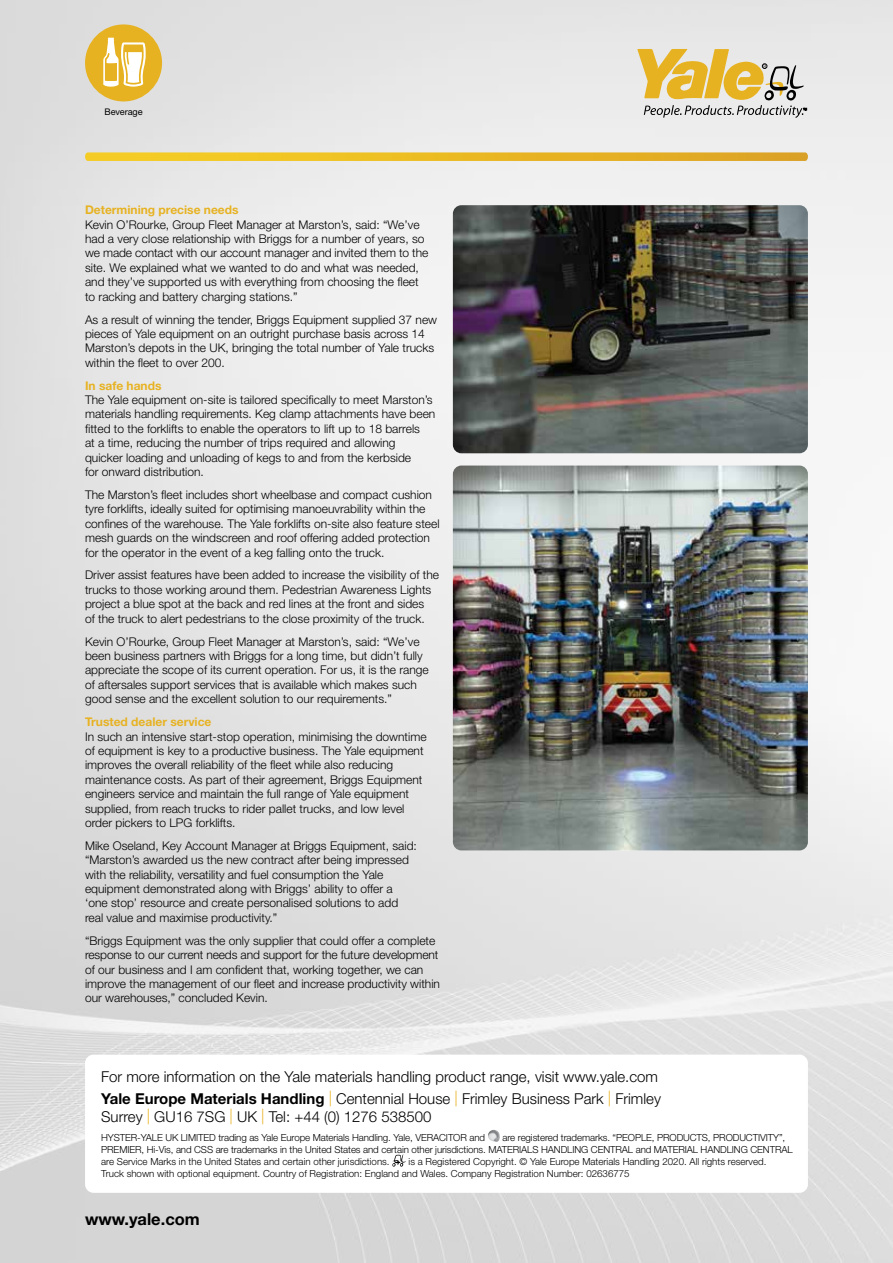
<style>
.page{position:relative;width:893px;height:1263px;background:#fff}
.page>*{position:absolute;margin:0;border:0;box-sizing:border-box;transform-origin:0 0}
.t1{font:700 16.5px "Helvetica Neue";color:#000}
.t2{font:300 15px/22.2px "Helvetica Neue";color:#000}
.t3{font:300 12px/14.4px "Helvetica Neue";color:#000}
.t4{font:700 12px "Helvetica Neue";color:#e7b222}
.t5{font:300 9.75px/12px "Helvetica Neue";letter-spacing:-.01em;color:#000}
.t6{font:9.15px "Helvetica Neue";letter-spacing:-.01em;color:#000}
.s1{font-weight:700}
.s2{font-size:21px;color:#e7b222}
</style>
<div class="page">
<img style="left:0;top:0;width:893px;height:1263px">
<svg style="left:637px;top:49px;width:170px;height:69px;background:#d9c796"></svg>
<svg style="left:85px;top:152px;width:723px;height:9px;background:#e9bc2e"></svg>
<img style="left:453px;top:465px;width:355px;height:385px">
<img style="left:453px;top:205px;width:355px;height:248px">
<div style="left:85px;top:1054px;width:723px;height:139px;background:#fff;border-radius:9px"></div>
<svg style="left:488px;top:1130px;width:12px;height:12px"></svg>
<svg style="left:392px;top:1154px;width:14px;height:13px"></svg>
<div style="left:85px;top:24px;width:77px;height:77px;background:#e7b222;border-radius:50%"></div>
<svg style="left:103px;top:38px;width:43px;height:49px"></svg>
<p class="t6" style="left:105px;top:106px;width:40px">Beverage</p>
<p class="t4" style="left:85px;top:202px;width:155px">Determining precise needs</p>
<p class="t3" style="left:85px;top:217px;width:345px">Kevin O’Rourke, Group Fleet Manager at Marston’s, said: “We’ve had a very close relationship with Briggs for a number of years, so we made contact with our account manager and invited them to the site. We explained what we wanted to do and what was needed, and they’ve supported us with everything from choosing the fleet to racking and battery charging stations.”</p>
<p class="t3" style="left:85px;top:312px;width:354px">As a result of winning the tender, Briggs Equipment supplied 37 new pieces of Yale equipment on an outright purchase basis across 14<br>Marston’s depots in the UK, bringing the total number of Yale trucks within the fleet to over 200.</p>
<p class="t4" style="left:85px;top:378px;width:78px">In safe hands</p>
<p class="t3" style="left:85px;top:392px;width:352px">The Yale equipment on-site is tailored specifically to meet Marston’s materials handling requirements. Keg clamp attachments have been fitted to the forklifts to enable the operators to lift up to 18 barrels<br>at a time, reducing the number of trips required and allowing quicker loading and unloading of kegs to and from the kerbside<br>for onward distribution.</p>
<p class="t3" style="left:85px;top:487px;width:356px">The Marston’s fleet includes short wheelbase and compact cushion tyre forklifts, ideally suited for optimising manoeuvrability within the confines of the warehouse. The Yale forklifts on-site also feature steel mesh guards on the windscreen and roof offering added protection for the operator in the event of a keg falling onto the truck.</p>
<p class="t3" style="left:85px;top:568px;width:356px">Driver assist features have been added to increase the visibility of the trucks to those working around them. Pedestrian Awareness Lights project a blue spot at the back and red lines at the front and sides<br>of the truck to alert pedestrians to the close proximity of the truck.</p>
<p class="t3" style="left:85px;top:634px;width:345px">Kevin O’Rourke, Group Fleet Manager at Marston’s, said: “We’ve been business partners with Briggs for a long time, but didn’t fully appreciate the scope of its current operation. For us, it is the range of aftersales support services that is available which makes such good sense and the excellent solution to our requirements.”</p>
<p class="t4" style="left:85px;top:714px;width:128px">Trusted dealer service</p>
<p class="t3" style="left:85px;top:729px;width:343px">In such an intensive start-stop operation, minimising the downtime of equipment is key to a productive business. The Yale equipment improves the overall reliability of the fleet while also reducing maintenance costs. As part of their agreement, Briggs Equipment engineers service and maintain the full range of Yale equipment supplied, from reach trucks to rider pallet trucks, and low level order pickers to LPG forklifts.</p>
<p class="t3" style="left:85px;top:838px;width:333px">Mike Oseland, Key Account Manager at Briggs Equipment, said: “Marston’s awarded us the new contract after being impressed with the reliability, versatility and fuel consumption the Yale equipment demonstrated along with Briggs’ ability to offer a ‘one stop’ resource and create personalised solutions to add real value and maximise productivity.”</p>
<p class="t3" style="left:85px;top:933px;width:356px">“Briggs Equipment was the only supplier that could offer a complete response to our current needs and support for the future development of our business and I am confident that, working together, we can improve the management of our fleet and increase productivity within our warehouses,” concluded Kevin.</p>
<p class="t2" style="left:101px;top:1065px;width:561px">For more information on the Yale materials handling product range, visit www.yale.com<br><span class="s1">Yale Europe Materials Handling</span> <span class="s2">|</span> Centennial House <span class="s2">|</span> Frimley Business Park <span class="s2">|</span> Frimley</p>
<p class="t2" style="left:101px;top:1105px;width:332px">Surrey <span class="s2">|</span> GU16 7SG <span class="s2">|</span> UK <span class="s2">|</span> Tel: +44 (0) 1276 538500</p>
<p class="t5" style="left:101px;top:1131px;width:385px">HYSTER-YALE UK LIMITED trading as Yale Europe Materials Handling. Yale, VERACITOR and</p>
<p class="t5" style="left:101px;top:1131px;width:693px;text-indent:401px">are registered trademarks. “PEOPLE, PRODUCTS, PRODUCTIVITY”,<br>PREMIER, Hi-Vis, and CSS are trademarks in the United States and certain other jurisdictions. MATERIALS HANDLING CENTRAL and MATERIAL HANDLING CENTRAL are Service Marks in the United States and certain other jurisdictions.</p>
<p class="t5" style="left:101px;top:1155px;width:667px;text-indent:307px">is a Registered Copyright. © Yale Europe Materials Handling 2020. All rights reserved.<br>Truck shown with optional equipment. Country of Registration: England and Wales. Company Registration Number: 02636775</p>
<h1 class="t1" style="left:85px;top:1209px;width:116px">www.yale.com</h1>
</div>
